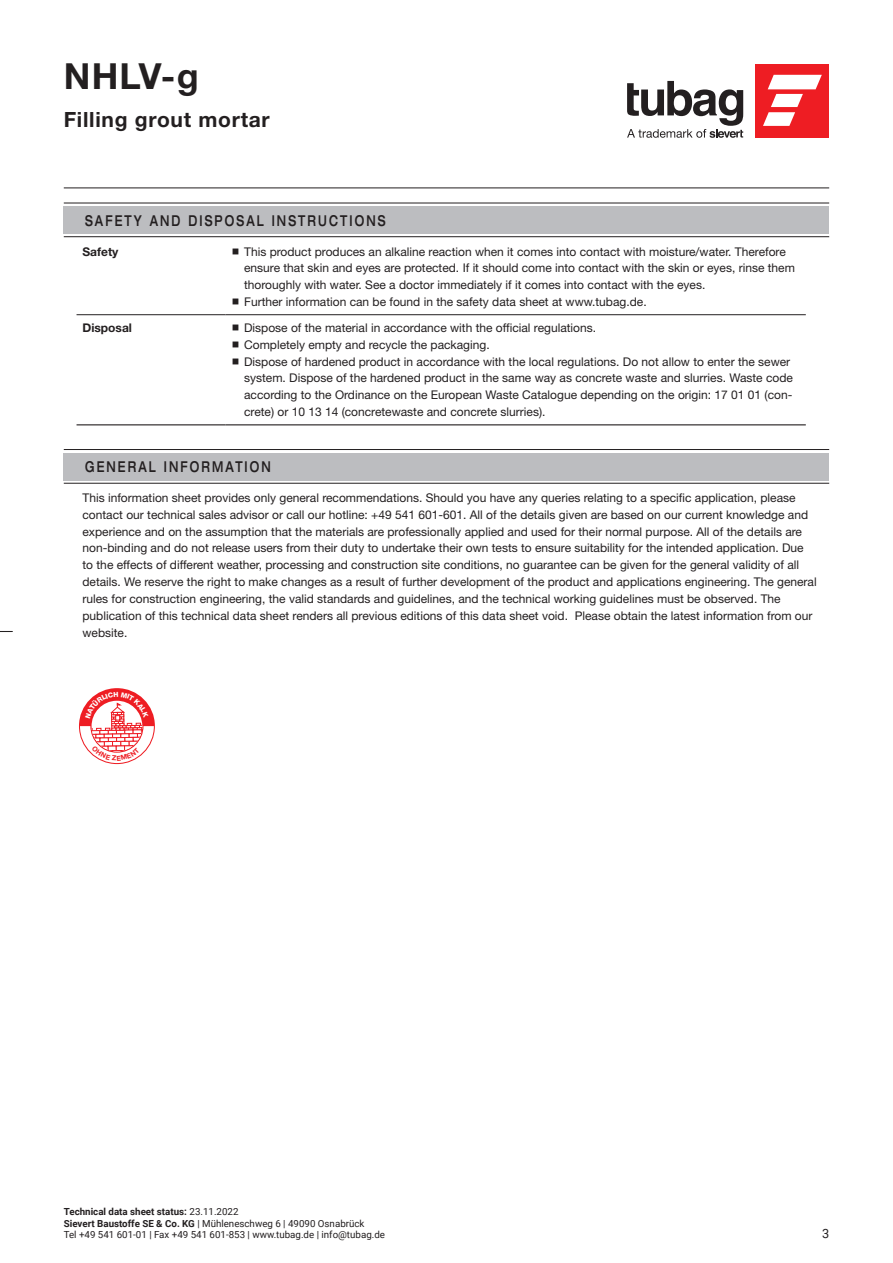
<style>
.page{position:relative;width:893px;height:1263px;background:#fff}
.page>*{position:absolute;margin:0;border:0;box-sizing:border-box;transform-origin:0 0}
.CB_AF_Titel{font:700 36px "Helvetica Neue LT Pro";color:#231f20}
.CB_AF_Untertitel{font:700 21px "Helvetica Neue LT Pro";letter-spacing:.035em;color:#231f20}
.CB_AF_Zwischenuebers{font:500 expanded 15px "Helvetica Neue LT Std";letter-spacing:.2em;color:#231f20;scale:.7 1}
.t1{font:12.75px "Roboto";color:#231f20}
.CB_AF_Text{font:12px/16.8px "Helvetica Neue LT Std";color:#231f20}
.CB_AF_Text-2{font:700 12px "Helvetica Neue LT Std";color:#231f20}
.CB_AF_Adresse_regula{font:9.75px "Roboto";color:#231f20}
.CB_AF_Adresse_bold{font:700 9.75px "Roboto";color:#231f20}
.s1{font-weight:400}
.s2{font-weight:700}
</style>
<div class="page">
<svg style="left:0;top:631px;width:13px;height:1px"></svg>
<div style="left:755px;top:64px;width:74px;height:74px;background:#ee1d23"></div>
<svg style="left:763px;top:75px;width:59px;height:51px"></svg>
<svg style="left:627px;top:81px;width:116px;height:57px"></svg>
<div style="left:64px;top:207px;width:765px;height:27px;background:#bcbdc0"></div>
<hr style="left:77px;top:314px;width:148px;height:1px;background:#231f20">
<hr style="left:225px;top:314px;width:581px;height:1px;background:#231f20">
<hr style="left:77px;top:424px;width:148px;height:1px;background:#231f20">
<hr style="left:225px;top:424px;width:581px;height:1px;background:#231f20">
<hr style="left:64px;top:203px;width:765px;height:1px;background:#231f20">
<hr style="left:64px;top:236px;width:765px;height:1px;background:#231f20">
<div style="left:64px;top:453px;width:765px;height:27px;background:#bcbdc0"></div>
<hr style="left:64px;top:449px;width:765px;height:1px;background:#231f20">
<hr style="left:64px;top:483px;width:765px;height:1px;background:#231f20">
<hr style="left:64px;top:188px;width:765px;height:1px;background:#231f20">
<svg style="left:80px;top:689px;width:74px;height:74px"></svg>
<p class="CB_AF_Titel" style="left:64px;top:54px;width:137px">NHLV-g</p>
<p class="CB_AF_Untertitel" style="left:64px;top:106px;width:207px">Filling grout mortar</p>
<p class="CB_AF_Zwischenuebers" style="left:85px;top:211px;width:431px">SAFETY AND DISPOSAL INSTRUCTIONS</p>
<p class="CB_AF_Text-2" style="left:83px;top:244px;width:38px">Safety</p>
<p class="CB_AF_Text" style="left:244px;top:243px;width:552px">This product produces an alkaline reaction when it comes into contact with moisture/water. Therefore ensure that skin and eyes are protected. If it should come into contact with the skin or eyes, rinse them thoroughly with water. See a doctor immediately if it comes into contact with the eyes.</p>
<p class="CB_AF_Text" style="left:244px;top:293px;width:404px">Further information can be found in the safety data sheet at www.tubag.de.</p>
<p class="CB_AF_Text-2" style="left:83px;top:320px;width:51px">Disposal</p>
<p class="CB_AF_Text" style="left:244px;top:319px;width:354px">Dispose of the material in accordance with the official regulations.</p>
<p class="CB_AF_Text" style="left:244px;top:336px;width:247px">Completely empty and recycle the packaging.</p>
<p class="CB_AF_Text" style="left:244px;top:353px;width:550px">Dispose of hardened product in accordance with the local regulations. Do not allow to enter the sewer system. Dispose of the hardened product in the same way as concrete waste and slurries. Waste code according to the Ordinance on the European Waste Catalogue depending on the origin: 17 01 01 (con&shy;crete) or 10 13 14 (concretewaste and concrete slurries).</p>
<p class="CB_AF_Zwischenuebers" style="left:85px;top:457px;width:267px">GENERAL INFORMATION</p>
<p class="CB_AF_Text" style="left:83px;top:489px;width:736px">This information sheet provides only general recommendations. Should you have any queries relating to a specific application, please contact our technical sales advisor or call our hotline: +49 541 601-601. All of the details given are based on our current knowledge and experience and on the assumption that the materials are professionally applied and used for their normal purpose. All of the details are non-binding and do not release users from their duty to undertake their own tests to ensure suitability for the intended application. Due to the effects of different weather, processing and construction site conditions, no guarantee can be given for the general validity of all details. We reserve the right to make changes as a result of further development of the product and applications engineering. The general rules for construction engineering, the valid standards and guidelines, and the technical working guidelines must be observed. The publication of this technical data sheet renders all previous editions of this data sheet void. Please obtain the latest information from our website.</p>
<p class="CB_AF_Adresse_bold" style="left:64px;top:1205px;width:176px">Technical data sheet status: <span class="s1">23.11.2022</span></p>
<p class="CB_AF_Adresse_regula" style="left:64px;top:1216px;width:302px"><span class="s2">Sievert Baustoffe SE &amp; Co. KG</span> | Mühleneschweg 6 | 49090 Osnabrück</p>
<p class="CB_AF_Adresse_regula" style="left:64px;top:1228px;width:323px">Tel +49 541 601-01 | Fax +49 541 601-853 | www.tubag.de | info@tubag.de</p>
<p class="t1" style="left:822px;top:1224px;width:9px">3</p>
</div>
